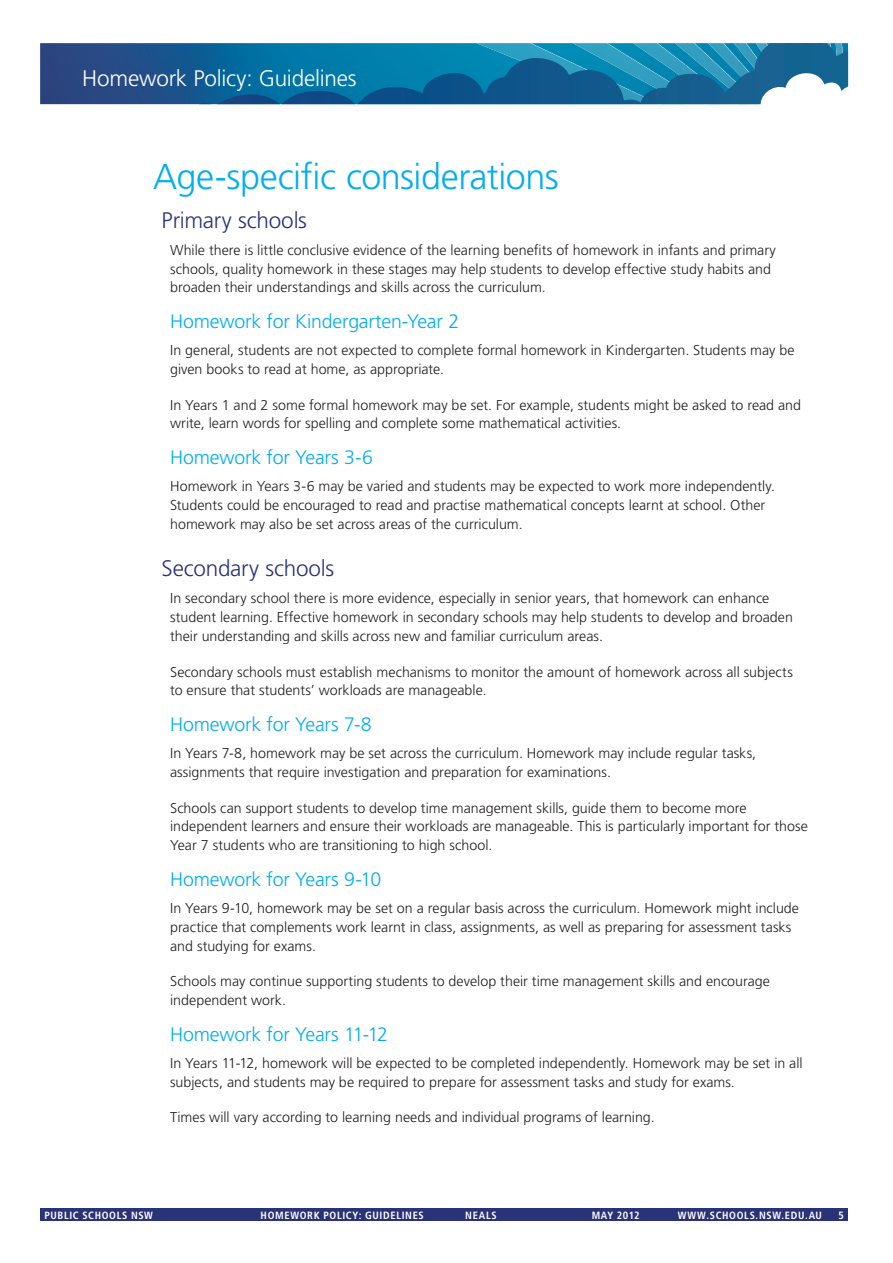
<style>
.page{position:relative;width:893px;height:1263px;background:#fff}
.page>*{position:absolute;margin:0;border:0;box-sizing:border-box;transform-origin:0 0}
._2_1_Key_message{font:300 36px "Frutiger LT Std";letter-spacing:-.015em;color:#00aeef}
._2_2_Key_message{font:300 22.5px "Frutiger LT Std";letter-spacing:-.01em;color:#2b3378}
._2_2_Key_message_cop{font:300 22.5px "Frutiger LT Std";letter-spacing:-.01em;color:#fff}
._2_4_Key_message{font:300 19.5px "Frutiger LT Std";letter-spacing:-.01em;color:#00aeef}
._3_0_Body_copy{font:300 14.25px/18.8px "Frutiger LT Std";color:#231f20}
.t1{font:700 condensed 10.5px "Frutiger LT Std";letter-spacing:.065em;color:#fff}
</style>
<div class="page">
<div style="left:40px;top:1208px;width:808px;height:13px;background:#2b3378"></div>
<img style="left:40px;top:43px;width:159px;height:61px">
<svg style="left:199px;top:43px;width:650px;height:62px;background:#1c7aa7"></svg>
<p class="_2_2_Key_message_cop" style="left:82px;top:65px;width:276px">Homework Policy: Guidelines</p>
<p class="_2_1_Key_message" style="left:153px;top:156px;width:407px">Age-specific considerations</p>
<p class="_2_2_Key_message" style="left:162px;top:207px;width:147px">Primary schools</p>
<p class="_3_0_Body_copy" style="left:170px;top:241px;width:607px">While there is little conclusive evidence of the learning benefits of homework in infants and primary schools, quality homework in these stages may help students to develop effective study habits and broaden their understandings and skills across the curriculum.</p>
<p class="_2_4_Key_message" style="left:170px;top:310px;width:291px">Homework for Kindergarten-Year 2</p>
<p class="_3_0_Body_copy" style="left:170px;top:341px;width:626px">In general, students are not expected to complete formal homework in Kindergarten. Students may be given books to read at home, as appropriate.</p>
<p class="_3_0_Body_copy" style="left:170px;top:396px;width:633px">In Years 1 and 2 some formal homework may be set. For example, students might be asked to read and write, learn words for spelling and complete some mathematical activities.</p>
<p class="_2_4_Key_message" style="left:170px;top:446px;width:205px">Homework for Years 3-6</p>
<p class="_3_0_Body_copy" style="left:170px;top:477px;width:606px">Homework in Years 3-6 may be varied and students may be expected to work more independently.<br>Students could be encouraged to read and practise mathematical concepts learnt at school. Other homework may also be set across areas of the curriculum.</p>
<p class="_2_2_Key_message" style="left:162px;top:556px;width:174px">Secondary schools</p>
<p class="_3_0_Body_copy" style="left:170px;top:589px;width:624px">In secondary school there is more evidence, especially in senior years, that homework can enhance student learning. Effective homework in secondary schools may help students to develop and broaden their understanding and skills across new and familiar curriculum areas.</p>
<p class="_3_0_Body_copy" style="left:170px;top:663px;width:624px">Secondary schools must establish mechanisms to monitor the amount of homework across all subjects to ensure that students’ workloads are manageable.</p>
<p class="_2_4_Key_message" style="left:170px;top:713px;width:203px">Homework for Years 7-8</p>
<p class="_3_0_Body_copy" style="left:170px;top:744px;width:588px">In Years 7-8, homework may be set across the curriculum. Homework may include regular tasks, assignments that require investigation and preparation for examinations.</p>
<p class="_3_0_Body_copy" style="left:170px;top:799px;width:639px">Schools can support students to develop time management skills, guide them to become more independent learners and ensure their workloads are manageable. This is particularly important for those<br>Year 7 students who are transitioning to high school.</p>
<p class="_2_4_Key_message" style="left:170px;top:868px;width:213px">Homework for Years 9-10</p>
<p class="_3_0_Body_copy" style="left:170px;top:899px;width:630px">In Years 9-10, homework may be set on a regular basis across the curriculum. Homework might include practice that complements work learnt in class, assignments, as well as preparing for assessment tasks and studying for exams.</p>
<p class="_3_0_Body_copy" style="left:170px;top:972px;width:601px">Schools may continue supporting students to develop their time management skills and encourage independent work.</p>
<p class="_2_4_Key_message" style="left:170px;top:1023px;width:219px">Homework for Years 11-12</p>
<p class="_3_0_Body_copy" style="left:170px;top:1054px;width:634px">In Years 11-12, homework will be expected to be completed independently. Homework may be set in all subjects, and students may be required to prepare for assessment tasks and study for exams.</p>
<p class="_3_0_Body_copy" style="left:170px;top:1108px;width:486px">Times will vary according to learning needs and individual programs of learning.</p>
<p class="t1" style="left:44px;top:1209px;width:110px">PUBLIC SCHOOLS NSW</p>
<p class="t1" style="left:261px;top:1209px;width:165px">HOMEWORK POLICY: GUIDELINES</p>
<p class="t1" style="left:465px;top:1209px;width:33px">NEALS</p>
<p class="t1" style="left:592px;top:1209px;width:50px">MAY 2012</p>
<p class="t1" style="left:678px;top:1209px;width:146px">WWW.SCHOOLS.NSW.EDU.AU</p>
<p class="t1" style="left:838px;top:1209px;width:7px">5</p>
</div>
